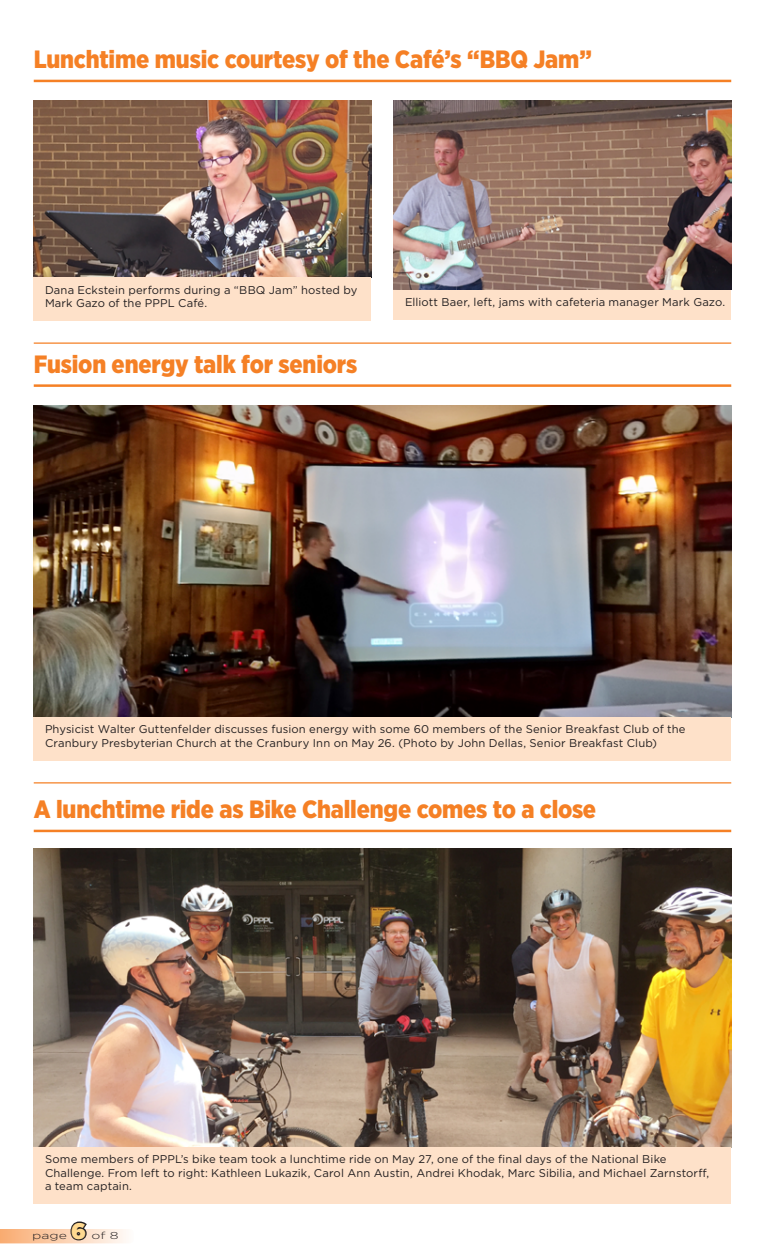
<style>
.page{position:relative;width:765px;height:1260px;background:#fff}
.page>*{position:absolute;margin:0;border:0;box-sizing:border-box;transform-origin:0 0}
.t1{font:900 25px "Gotham Narrow";letter-spacing:-.005em;color:#f58025}
.t2{font:900 22.5px "Gotham";color:#ffd990}
.t3{font:11.25px/13.5px "Gotham";letter-spacing:.01em;color:#231f20}
.t4{font:300 10px "Gotham";color:#231f20;scale:1.4 1}
</style>
<div class="page">
<hr style="left:34px;top:80px;width:697px;height:2px;background:#f58025">
<hr style="left:34px;top:830px;width:697px;height:2px;background:#f58025">
<img style="left:34px;top:848px;width:697px;height:299px">
<div style="left:34px;top:1147px;width:697px;height:57px;background:#fee1c9"></div>
<hr style="left:34px;top:782px;width:697px;height:1px;background:#f58025">
<hr style="left:34px;top:342px;width:697px;height:2px;background:#f58025">
<img style="left:34px;top:101px;width:337px;height:176px">
<img style="left:394px;top:101px;width:337px;height:189px">
<div style="left:34px;top:277px;width:337px;height:44px;background:#fee1c9"></div>
<div style="left:394px;top:290px;width:337px;height:30px;background:#fee1c9"></div>
<hr style="left:34px;top:384px;width:697px;height:3px;background:#f58025">
<img style="left:34px;top:406px;width:697px;height:311px">
<div style="left:34px;top:717px;width:697px;height:43px;background:#fee1c9"></div>
<svg style="left:0;top:1221px;width:126px;height:22px"></svg>
<h1 class="t1" style="left:34px;top:43px;width:560px">Lunchtime music courtesy of the Café’s “BBQ Jam”</h1>
<p class="t3" style="left:45px;top:283px;width:314px">Dana Eckstein performs during a “BBQ Jam” hosted by<br>Mark Gazo of the PPPL Café.</p>
<h1 class="t1" style="left:34px;top:348px;width:325px">Fusion energy talk for seniors</h1>
<p class="t3" style="left:405px;top:295px;width:322px">Elliott Baer, left, jams with cafeteria manager Mark Gazo.</p>
<p class="t3" style="left:45px;top:722px;width:642px">Physicist Walter Guttenfelder discusses fusion energy with some 60 members of the Senior Breakfast Club of the<br>Cranbury Presbyterian Church at the Cranbury Inn on May 26. (Photo by John Dellas, Senior Breakfast Club)</p>
<h1 class="t1" style="left:34px;top:793px;width:564px">A lunchtime ride as Bike Challenge comes to a close</h1>
<p class="t3" style="left:45px;top:1153px;width:666px">Some members of PPPL’s bike team took a lunchtime ride on May 27, one of the final days of the National Bike<br>Challenge. From left to right: Kathleen Lukazik, Carol Ann Austin, Andrei Khodak, Marc Sibilia, and Michael Zarnstorff, a team captain.</p>
<p class="t4" style="left:32px;top:1229px;width:26px">page</p>
<h2 class="t2" style="left:71px;top:1215px;width:16px">6</h2>
<p class="t4" style="left:92px;top:1229px;width:21px">of 8</p>
</div>
